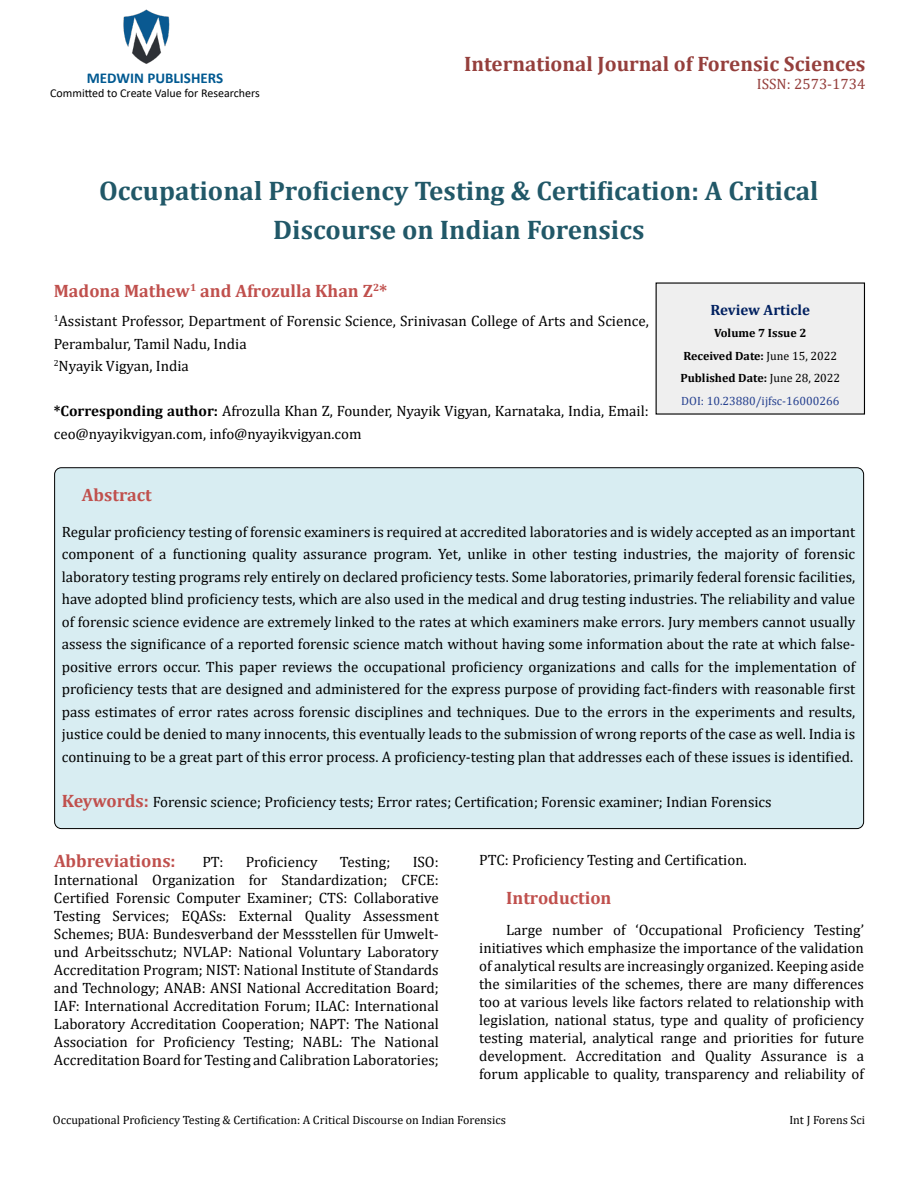
<style>
.page{position:relative;width:918px;height:1188px;background:#fff}
.page>*{position:absolute;margin:0;border:0;box-sizing:border-box;transform-origin:0 0}
.t1{font:700 27px/39px "Cambria";color:#215868;text-align:center}
.t2{font:700 21px "Cambria";color:#953f3c}
.t3{font:700 18px "Cambria";color:#c0504d}
.t4{font:15px/18px "Cambria";color:#000;text-align:justify}
.t5{font:700 15px "Calibri";color:#005991}
.t6{font:15px "Cambria";color:#953f3c}
.t7{font:700 15px "Cambria";color:#002060}
.t8{font:12px "Cambria";color:#000}
.t9{font:700 12px/22.5px "Cambria";color:#000;text-align:center}
.t10{font:12px "Calibri";color:#000}
.s1{font-weight:700}
.s2{font-weight:400}
.s3{font-weight:400;color:#25408f}
.s4{font-weight:700;font-size:18px;color:#c0504d}
</style>
<div class="page">
<img style="left:123px;top:9px;width:47px;height:55px">
<div style="left:656px;top:283px;width:208px;height:131px;background:#efefef"></div>
<div style="left:55px;top:468px;width:809px;height:361px;background:#d8edf2;border-radius:7px"></div>
<p class="t5" style="left:87px;top:67px;width:138px">MEDWIN PUBLISHERS</p>
<p class="t10" style="left:50px;top:85px;width:211px">Committed to Create Value for Researchers</p>
<h2 class="t2" style="left:464px;top:49px;width:403px">International Journal of Forensic Sciences</h2>
<p class="t6" style="left:757px;top:75px;width:110px">ISSN: 2573-1734</p>
<h1 class="t1" style="left:99px;top:170px;width:721px">Occupational Proficiency Testing &amp; Certification: A Critical<br>Discourse on Indian Forensics</h1>
<p class="t3" style="left:54px;top:278px;width:335px">Madona Mathew<sup>1</sup> and Afrozulla Khan Z<sup>2</sup>*</p>
<p class="t4" style="left:54px;top:310px;width:597px;line-height:22.5px;text-align:left"><sup>1</sup>Assistant Professor, Department of Forensic Science, Srinivasan College of Arts and Science,<br>Perambalur, Tamil Nadu, India<br><sup>2</sup>Nyayik Vigyan, India</p>
<p class="t4" style="left:54px;top:400px;width:597px;line-height:22.5px"><span class="s1">*Corresponding author:</span> Afrozulla Khan Z, Founder, Nyayik Vigyan, Karnataka, India, Email: ceo@nyayikvigyan.com, info@nyayikvigyan.com</p>
<p class="t7" style="left:710px;top:299px;width:101px">Review Article</p>
<p class="t9" style="left:680px;top:322px;width:161px">Volume 7 Issue 2<br>Received Date: <span class="s2">June 15, 2022<br></span>Published Date: <span class="s2">June 28, 2022<br></span><span class="s3">DOI: 10.23880/ijfsc-16000266</span></p>
<p class="t3" style="left:82px;top:482px;width:71px">Abstract</p>
<p class="t4" style="left:62px;top:520px;width:795px;line-height:22.5px">Regular proficiency testing of forensic examiners is required at accredited laboratories and is widely accepted as an important component of a functioning quality assurance program. Yet, unlike in other testing industries, the majority of forensic laboratory testing programs rely entirely on declared proficiency tests. Some laboratories, primarily federal forensic facilities, have adopted blind proficiency tests, which are also used in the medical and drug testing industries. The reliability and value of forensic science evidence are extremely linked to the rates at which examiners make errors. Jury members cannot usually assess the significance of a reported forensic science match without having some information about the rate at which false&shy;positive errors occur. This paper reviews the occupational proficiency organizations and calls for the implementation of proficiency tests that are designed and administered for the express purpose of providing fact-finders with reasonable first pass estimates of error rates across forensic disciplines and techniques. Due to the errors in the experiments and results, justice could be denied to many innocents, this eventually leads to the submission of wrong reports of the case as well. India is continuing to be a great part of this error process. A proficiency-testing plan that addresses each of these issues is identified.</p>
<p class="t4" style="left:62px;top:793px;width:711px"><span class="s4">Keywords:</span> Forensic science; Proficiency tests; Error rates; Certification; Forensic examiner; Indian Forensics</p>
<p class="t4" style="left:54px;top:853px;width:386px;text-indent:359px">ISO:<br>International Organization for Standardization; CFCE:<br>Certified Forensic Computer Examiner; CTS: Collaborative Testing Services; EQASs: External Quality Assessment Schemes; BUA: Bundesverband der Messstellen für Umwelt&shy;und Arbeitsschutz; NVLAP: National Voluntary Laboratory Accreditation Program; NIST: National Institute of Standards and Technology; ANAB: ANSI National Accreditation Board; IAF: International Accreditation Forum; ILAC: International Laboratory Accreditation Cooperation; NAPT: The National Association for Proficiency Testing; NABL: The National Accreditation Board for Testing and Calibration Laboratories;</p>
<p class="t4" style="left:479px;top:851px;width:269px">PTC: Proficiency Testing and Certification.</p>
<p class="t3" style="left:54px;top:848px;width:123px">Abbreviations:</p>
<p class="t4" style="left:202px;top:853px;width:23px">PT:</p>
<p class="t4" style="left:246px;top:853px;width:73px">Proficiency</p>
<p class="t4" style="left:340px;top:853px;width:52px">Testing;</p>
<p class="t3" style="left:506px;top:885px;width:107px">Introduction</p>
<p class="t4" style="left:479px;top:921px;width:386px;text-indent:27px">Large number of ‘Occupational Proficiency Testing’ initiatives which emphasize the importance of the validation of analytical results are increasingly organized. Keeping aside the similarities of the schemes, there are many differences too at various levels like factors related to relationship with legislation, national status, type and quality of proficiency testing material, analytical range and priorities for future development. Accreditation and Quality Assurance is a forum applicable to quality, transparency and reliability of</p>
<p class="t8" style="left:53px;top:1113px;width:455px">Occupational Proficiency Testing &amp; Certification: A Critical Discourse on Indian Forensics</p>
<p class="t8" style="left:789px;top:1113px;width:77px">Int J Forens Sci</p>
</div>
